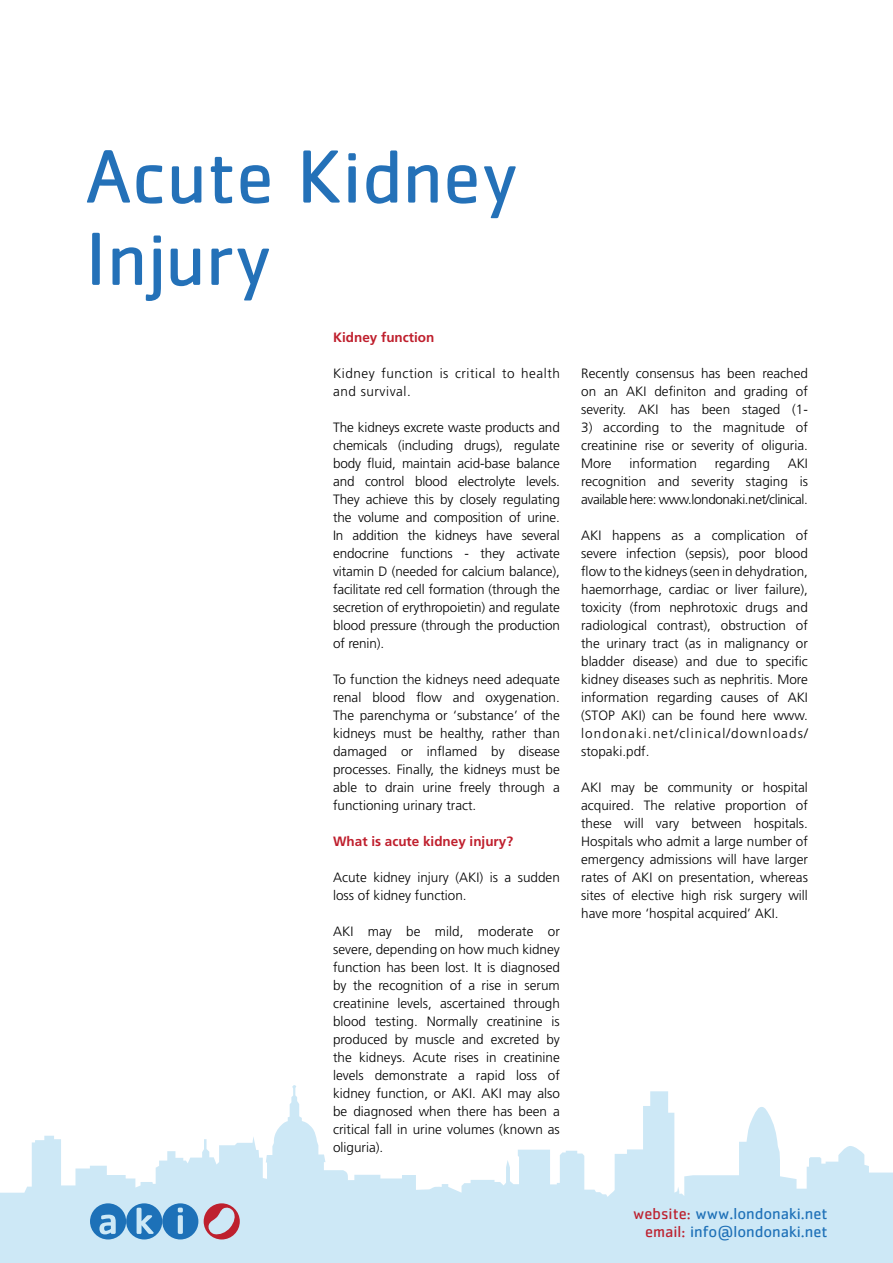
<style>
.page{position:relative;width:893px;height:1263px;background:#fff}
.page>*{position:absolute;margin:0;border:0;box-sizing:border-box;transform-origin:0 0}
.t1{font:78px/82.3px "Cachet";color:#2471b8}
.t2{font:16.5px/18px "Cachet";color:#1f71b8;text-align:right}
.t3{font:300 13.5px/18px "Frutiger";color:#000;text-align:justify}
.t4{font:300 13.5px/18px "Frutiger";letter-spacing:.04em;color:#000}
.t5{font:700 13.5px "Frutiger";color:#bf1f2d}
.s1{color:#be202e}
</style>
<div class="page">
<svg style="left:0;top:1085px;width:893px;height:178px;fill:#cde8f6"></svg>
<svg style="left:90px;top:1203px;width:108px;height:36px;background:#5b9bce"></svg>
<svg style="left:204px;top:1203px;width:36px;height:36px"></svg>
<h1 class="t1" style="left:85px;top:134px;width:434px">Acute Kidney<br>Injury</h1>
<p class="t5" style="left:333px;top:329px;width:103px">Kidney function</p>
<p class="t4" style="left:333px;top:364px;width:228px">Kidney function is critical to health and survival.</p>
<p class="t3" style="left:333px;top:418px;width:228px">The kidneys excrete waste products and chemicals (including drugs), regulate body fluid, maintain acid-base balance and control blood electrolyte levels.<br>They achieve this by closely regulating the volume and composition of urine.<br>In addition the kidneys have several endocrine functions - they activate vitamin D (needed for calcium balance), facilitate red cell formation (through the secretion of erythropoietin) and regulate blood pressure (through the production of renin).</p>
<p class="t3" style="left:333px;top:670px;width:228px">To function the kidneys need adequate renal blood flow and oxygenation.<br>The parenchyma or ‘substance’ of the kidneys must be healthy, rather than damaged or inflamed by disease processes. Finally, the kidneys must be able to drain urine freely through a functioning urinary tract.</p>
<p class="t5" style="left:333px;top:833px;width:182px">What is acute kidney injury?</p>
<p class="t3" style="left:333px;top:868px;width:228px">Acute kidney injury (AKI) is a sudden loss of kidney function.</p>
<p class="t3" style="left:333px;top:922px;width:228px">AKI may be mild, moderate or severe, depending on how much kidney function has been lost. It is diagnosed by the recognition of a rise in serum creatinine levels, ascertained through blood testing. Normally creatinine is produced by muscle and excreted by the kidneys. Acute rises in creatinine levels demonstrate a rapid loss of kidney function, or AKI. AKI may also be diagnosed when there has been a critical fall in urine volumes (known as oliguria).</p>
<p class="t3" style="left:581px;top:364px;width:228px">Recently consensus has been reached on an AKI definiton and grading of severity. AKI has been staged (1-</p>
<p class="t3" style="left:581px;top:418px;width:228px">3) according to the magnitude of creatinine rise or severity of oliguria.<br>More</p>
<p class="t3" style="left:629px;top:454px;width:69px">information</p>
<p class="t3" style="left:715px;top:454px;width:57px">regarding</p>
<p class="t3" style="left:581px;top:454px;width:228px;text-indent:206px">AKI recognition and severity staging is available here: www.londonaki.net/clinical.</p>
<p class="t3" style="left:581px;top:526px;width:228px">AKI happens as a complication of severe infection (sepsis), poor blood flow to the kidneys (seen in dehydration, haemorrhage, cardiac or liver failure), toxicity (from nephrotoxic drugs and radiological contrast), obstruction of the urinary tract (as in malignancy or bladder disease) and due to specific kidney diseases such as nephritis. More information regarding causes of AKI (STOP AKI) can be found here www. londonaki.net/clinical/downloads/ stopaki.pdf.</p>
<p class="t3" style="left:581px;top:778px;width:228px">AKI may be community or hospital acquired. The relative proportion of these will vary between hospitals.<br>Hospitals who admit a large number of emergency admissions will have larger rates of AKI on presentation, whereas sites of elective high risk surgery will have more ‘hospital acquired’ AKI.</p>
<p class="t2" style="left:633px;top:1204px;width:196px"><span class="s1">website:</span> www.londonaki.net <span class="s1">email:</span> info@londonaki.net</p>
</div>
